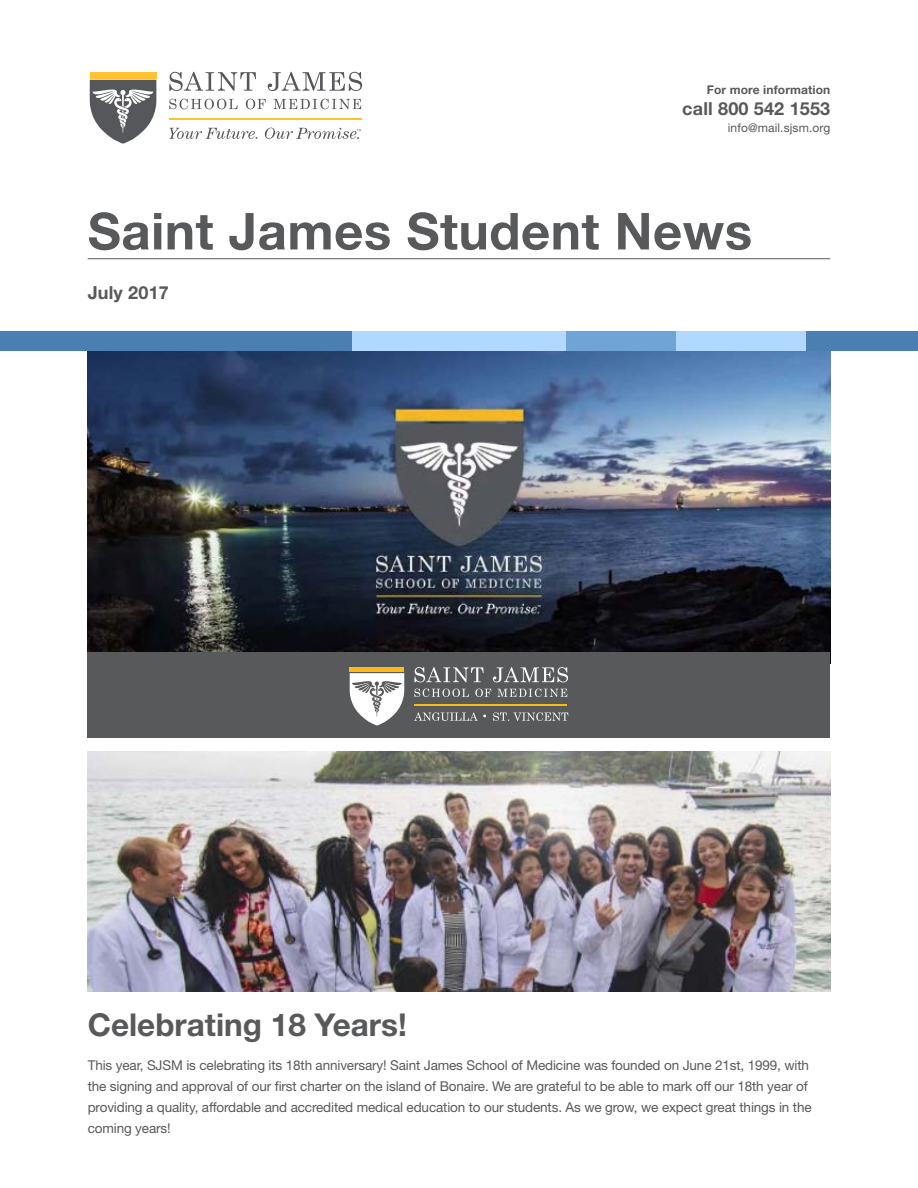
<style>
.page{position:relative;width:918px;height:1188px;background:#fff}
.page>*{position:absolute;margin:0;border:0;box-sizing:border-box;transform-origin:0 0}
.t1{font:700 51px "Helvetica Neue";letter-spacing:.01em;color:#58595b}
.t2{font:700 31.5px "Helvetica Neue LT Std";color:#58595b}
.t3{font:700 18px "Helvetica Neue";letter-spacing:.01em;color:#58595b}
.t4{font:13.5px/21px "Helvetica Neue LT Std";letter-spacing:-.01em;color:#58595b}
.t5{font:700 12px "Helvetica Neue";letter-spacing:.01em;color:#58595b}
.t6{font:12px "Helvetica Neue LT Std";letter-spacing:.01em;color:#58595b}
</style>
<div class="page">
<div style="left:90px;top:72px;width:66px;height:6px;background:#fec232"></div>
<svg style="left:89px;top:80px;width:68px;height:64px"></svg>
<hr style="left:170px;top:118px;width:192px;height:1px;background:#fec232">
<svg style="left:169px;top:72px;width:87px;height:19px"></svg>
<svg style="left:268px;top:72px;width:94px;height:19px"></svg>
<svg style="left:169px;top:99px;width:69px;height:10px"></svg>
<svg style="left:246px;top:99px;width:20px;height:10px"></svg>
<svg style="left:273px;top:99px;width:88px;height:10px"></svg>
<svg style="left:169px;top:128px;width:192px;height:11px"></svg>
<img style="left:88px;top:351px;width:742px;height:302px">
<hr style="left:88px;top:258px;width:742px;height:1px;background:#58595b">
<div style="left:0;top:331px;width:918px;height:20px;background:#4b7eb1"></div>
<div style="left:352px;top:331px;width:214px;height:20px;background:#b1d8ff"></div>
<div style="left:675px;top:331px;width:131px;height:20px;background:#b1d8ff"></div>
<div style="left:566px;top:331px;width:109px;height:20px;background:#70a3d6"></div>
<div style="left:88px;top:653px;width:742px;height:85px;background:#58595b"></div>
<img style="left:88px;top:752px;width:742px;height:239px">
<svg style="left:493px;top:712px;width:75px;height:9px"></svg>
<svg style="left:414px;top:667px;width:70px;height:15px"></svg>
<svg style="left:493px;top:667px;width:75px;height:15px"></svg>
<svg style="left:414px;top:689px;width:55px;height:8px"></svg>
<svg style="left:475px;top:689px;width:16px;height:8px"></svg>
<svg style="left:497px;top:689px;width:70px;height:8px"></svg>
<hr style="left:415px;top:704px;width:152px;height:1px;background:#fcb814">
<svg style="left:414px;top:712px;width:72px;height:9px"></svg>
<div style="left:350px;top:667px;width:54px;height:5px;background:#ffb819"></div>
<svg style="left:349px;top:673px;width:56px;height:52px"></svg>
<p class="t5" style="left:707px;top:83px;width:125px">For more information</p>
<h3 class="t3" style="left:682px;top:98px;width:149px">call 800 542 1553</h3>
<p class="t6" style="left:728px;top:121px;width:104px">info@mail.sjsm.org</p>
<h1 class="t1" style="left:88px;top:200px;width:666px">Saint James Student News</h1>
<h3 class="t3" style="left:88px;top:281px;width:83px">July 2017</h3>
<h2 class="t2" style="left:88px;top:1005px;width:321px">Celebrating 18 Years!</h2>
<p class="t4" style="left:88px;top:1055px;width:725px">This year, SJSM is celebrating its 18th anniversary! Saint James School of Medicine was founded on June 21st, 1999, with the signing and approval of our first charter on the island of Bonaire. We are grateful to be able to mark off our 18th year of providing a quality, affordable and accredited medical education to our students. As we grow, we expect great things in the coming years!</p>
</div>
